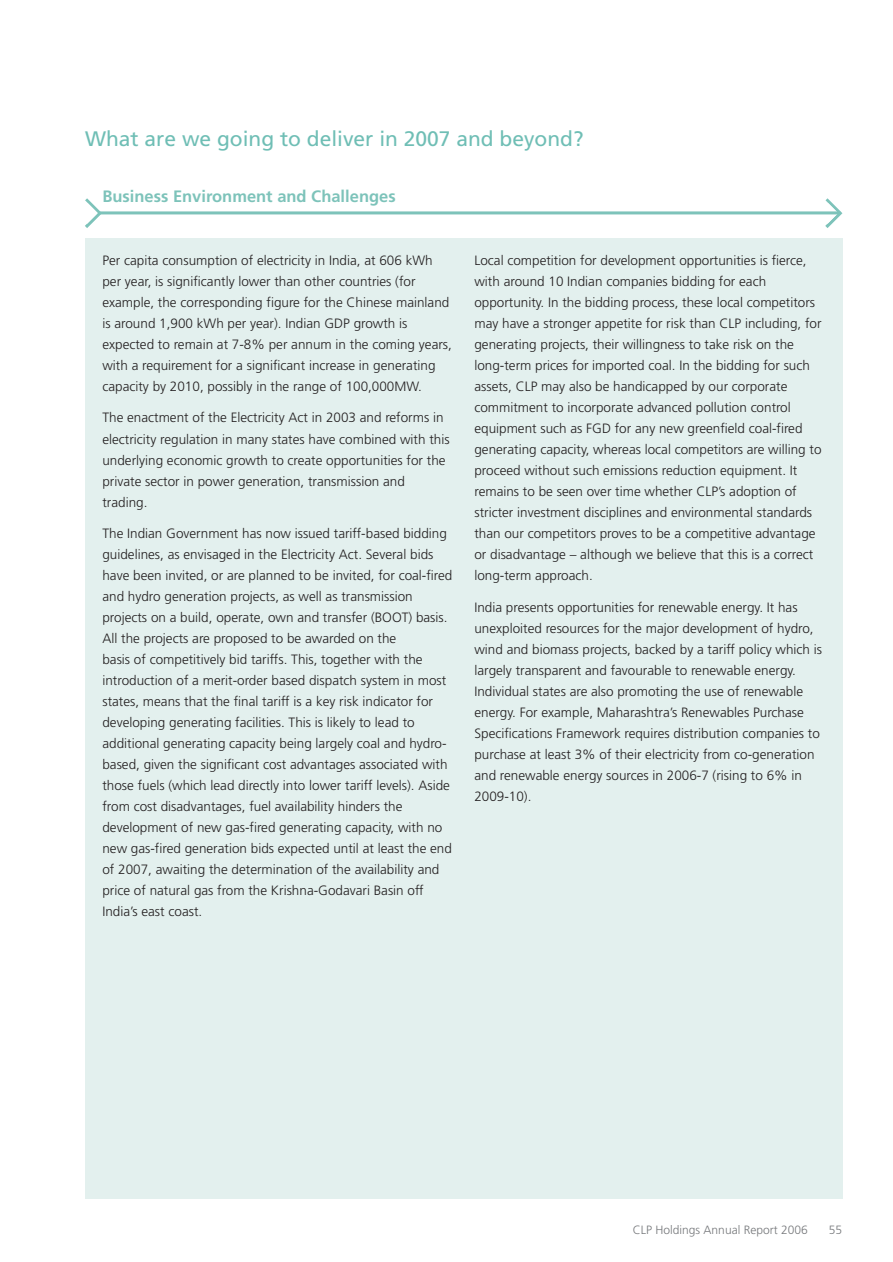
<style>
.page{position:relative;width:893px;height:1262px;background:#fff}
.page>*{position:absolute;margin:0;border:0;box-sizing:border-box;transform-origin:0 0}
.t1{font:21px "Frutiger";color:#6fbeb5}
.t2{font:300 21px "Frutiger";color:#231f20}
.t3{font:700 16.5px "Frutiger";color:#7dc3ba}
.t4{font:300 13.5px/21px "Frutiger";color:#231f20}
.t5{font:300 12px "Frutiger";color:#76787b}
</style>
<div class="page">
<div style="left:85px;top:238px;width:757px;height:960px;background:#e3f0ee"></div>
<svg style="left:810px;top:198px;width:33px;height:30px"></svg>
<hr style="left:97px;top:211px;width:743px;height:3px;background:#7dc3ba">
<svg style="left:85px;top:198px;width:19px;height:30px"></svg>
<h1 class="t1" style="left:85px;top:131px;width:500px">What are we going to deliver in 2007 and beyond?</h1>
<p class="t3" style="left:102px;top:190px;width:295px">Business Environment and Challenges</p>
<p class="t4" style="left:102px;top:251px;width:351px">Per capita consumption of electricity in India, at 606 kWh per year, is significantly lower than other countries (for example, the corresponding figure for the Chinese mainland is around 1,900 kWh per year). Indian GDP growth is expected to remain at 7-8% per annum in the coming years, with a requirement for a significant increase in generating capacity by 2010, possibly in the range of 100,000MW.</p>
<p class="t4" style="left:102px;top:408px;width:348px">The enactment of the Electricity Act in 2003 and reforms in electricity regulation in many states have combined with this underlying economic growth to create opportunities for the private sector in power generation, transmission and trading.</p>
<p class="t4" style="left:102px;top:524px;width:351px">The Indian Government has now issued tariff-based bidding guidelines, as envisaged in the Electricity Act. Several bids have been invited, or are planned to be invited, for coal-fired and hydro generation projects, as well as transmission projects on a build, operate, own and transfer (BOOT) basis.<br>All the projects are proposed to be awarded on the<br>basis of competitively bid tariffs. This, together with the introduction of a merit-order based dispatch system in most states, means that the final tariff is a key risk indicator for developing generating facilities. This is likely to lead to additional generating capacity being largely coal and hydro&shy;based, given the significant cost advantages associated with those fuels (which lead directly into lower tariff levels). Aside from cost disadvantages, fuel availability hinders the development of new gas-fired generating capacity, with no new gas-fired generation bids expected until at least the end of 2007, awaiting the determination of the availability and price of natural gas from the Krishna-Godavari Basin off India’s east coast.</p>
<p class="t4" style="left:474px;top:251px;width:349px">Local competition for development opportunities is fierce, with around 10 Indian companies bidding for each opportunity. In the bidding process, these local competitors may have a stronger appetite for risk than CLP including, for generating projects, their willingness to take risk on the long-term prices for imported coal. In the bidding for such assets, CLP may also be handicapped by our corporate commitment to incorporate advanced pollution control equipment such as FGD for any new greenfield coal-fired generating capacity, whereas local competitors are willing to proceed without such emissions reduction equipment. It remains to be seen over time whether CLP’s adoption of stricter investment disciplines and environmental standards than our competitors proves to be a competitive advantage or disadvantage – although we believe that this is a correct long-term approach.</p>
<p class="t4" style="left:474px;top:597px;width:349px">India presents opportunities for renewable energy. It has unexploited resources for the major development of hydro, wind and biomass projects, backed by a tariff policy which is largely transparent and favourable to renewable energy.<br>Individual states are also promoting the use of renewable energy. For example, Maharashtra’s Renewables Purchase Specifications Framework requires distribution companies to purchase at least 3% of their electricity from co-generation and renewable energy sources in 2006-7 (rising to 6% in 2009-10).</p>
<h1 class="t2" style="left:318px;top:615px;width:292px">TEXT WILL BE PROVIDED BY CLP</h1>
<p class="t5" style="left:633px;top:1225px;width:176px">CLP Holdings Annual Report 2006</p>
<p class="t5" style="left:828px;top:1225px;width:15px">55</p>
</div>
